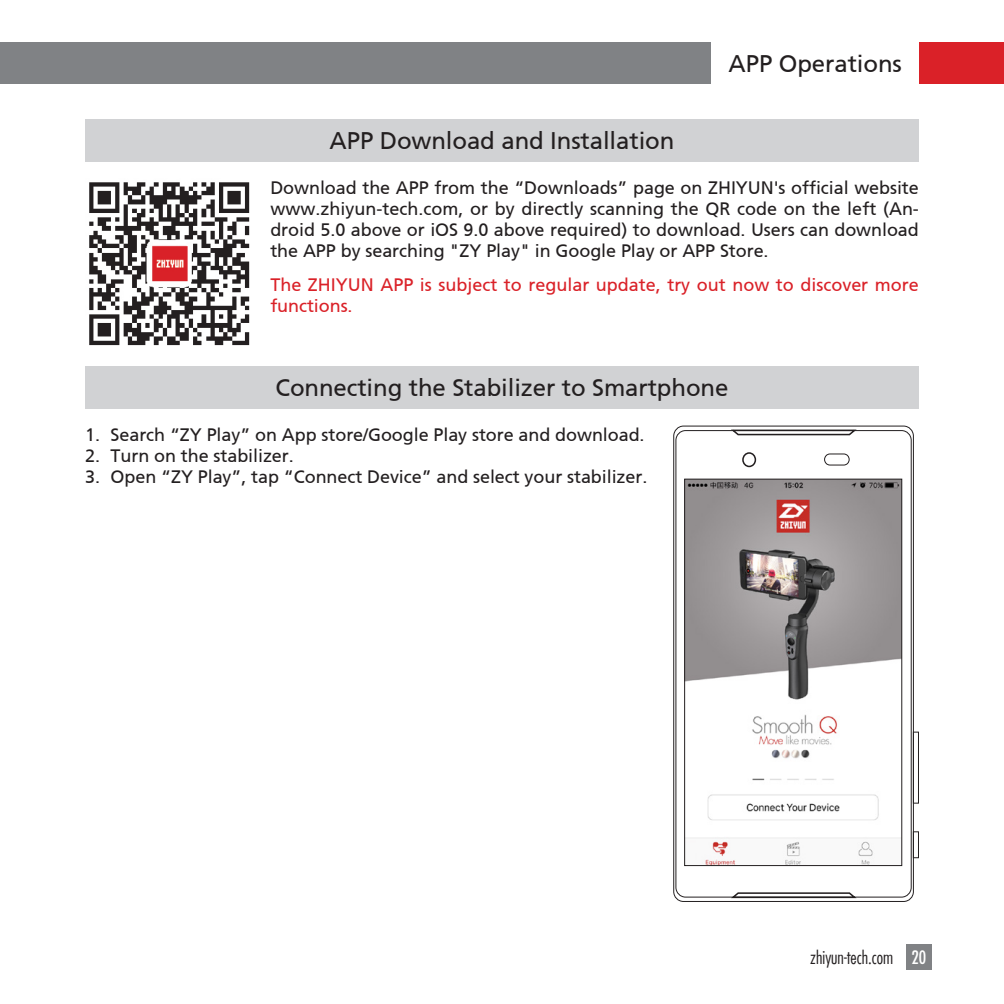
<style>
.page{position:relative;width:1004px;height:1004px;background:#fff}
.page>*{position:absolute;margin:0;border:0;box-sizing:border-box;transform-origin:0 0}
.标题1{font:24px "Frutiger CE";letter-spacing:-.005em;color:#231f20}
.页码标题{font:24px "Frutiger CE";letter-spacing:-.005em;color:#231f20}
.正文无段前段后{font:18px/21px "Frutiger CE";letter-spacing:-.005em;color:#231f20;text-align:justify}
.段落前1毫米{font:18px/21px "Frutiger CE";color:#da2128}
.t1{font:300 condensed 18px "Futura LT";color:#231f20}
.s1{font-weight:400;color:#fff}
</style>
<div class="page">
<div style="left:0;top:43px;width:918px;height:41px;background:#808285"></div>
<div style="left:918px;top:43px;width:85px;height:41px;background:#da2128"></div>
<div style="left:906px;top:944px;width:25px;height:25px;background:#808285"></div>
<div style="left:85px;top:366px;width:833px;height:42px;background:#d1d2d4"></div>
<svg style="left:673px;top:425px;width:241px;height:477px"></svg>
<svg style="left:731px;top:428px;width:127px;height:471px"></svg>
<div style="left:742px;top:452px;width:14px;height:15px;border:2px solid #231f20;border-radius:50%"></div>
<svg style="left:823px;top:453px;width:96px;height:405px"></svg>
<div style="left:85px;top:119px;width:833px;height:43px;background:#d1d2d4"></div>
<img style="left:89px;top:182px;width:161px;height:164px">
<div style="left:711px;top:38px;width:207px;height:51px;background:#fff"></div>
<p class="页码标题" style="left:728px;top:49px;width:175px">APP Operations</p>
<p class="标题1" style="left:329px;top:126px;width:346px">APP Download and Installation</p>
<p class="正文无段前段后" style="left:270px;top:177px;width:650px">Download the APP from the “Downloads” page on ZHIYUN's official website www.zhiyun-tech.com, or by directly scanning the QR code on the left (An&shy;droid 5.0 above or iOS 9.0 above required) to download. Users can download the APP by searching "ZY Play" in Google Play or APP Store.</p>
<p class="段落前1毫米" style="left:270px;top:274px;width:650px">The ZHIYUN APP is subject to regular update, try out now to discover more functions.</p>
<p class="标题1" style="left:275px;top:373px;width:454px">Connecting the Stabilizer to Smartphone</p>
<p class="正文无段前段后" style="left:85px;top:424px;width:561px">1. Search “ZY Play” on App store/Google Play store and download.</p>
<p class="正文无段前段后" style="left:85px;top:445px;width:210px">2. Turn on the stabilizer.</p>
<p class="正文无段前段后" style="left:85px;top:466px;width:564px">3. Open “ZY Play”, tap “Connect Device” and select your stabilizer.</p>
<p class="t1" style="left:810px;top:946px;width:118px">zhiyun-tech.com <span class="s1">20</span></p>
</div>
